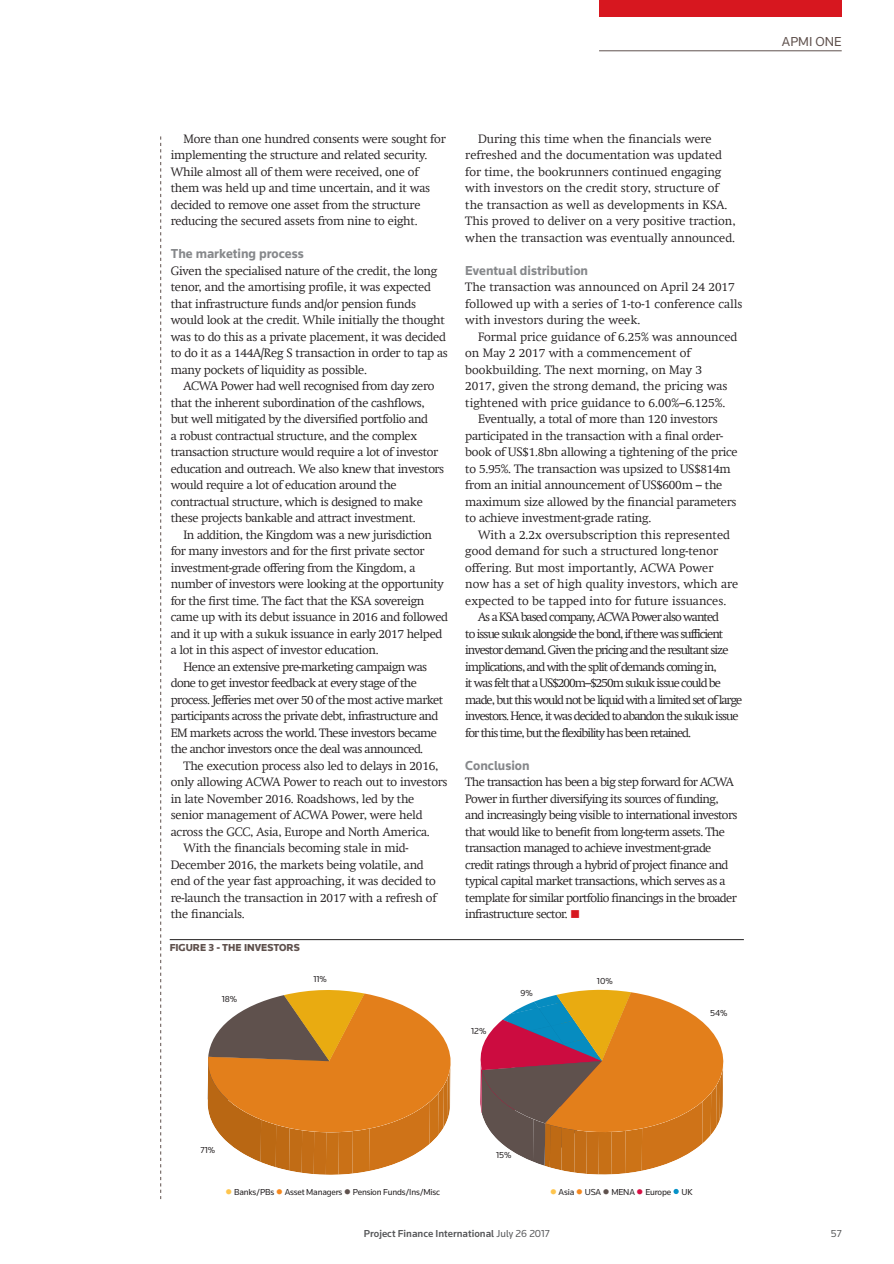
<style>
.page{position:relative;width:894px;height:1264px;background:#fff}
.page>*{position:absolute;margin:0;border:0;box-sizing:border-box;transform-origin:0 0}
._03_Crosshead{font:700 13.5px "Knowledge";color:#86888b}
.t1{font:13.5px "Knowledge";color:#5f514d}
.Body_Text{font:300 12px/16.5px "Thomson Swift";letter-spacing:-.02em;color:#231f20}
.Body_Text-2{font:300 12px/16.5px "Thomson Swift";color:#231f20}
.Body_Text-3{font:300 12px/16.5px "Thomson Swift";letter-spacing:-.05em;color:#231f20}
.Body_Text-4{font:300 12px/16.5px "Thomson Swift";letter-spacing:-.08em;color:#231f20}
.t2{font:500 10.5px "Knowledge";color:#57585a}
._30_Graphic_heading{font:900 10.5px "Knowledge";color:#5f514d}
.t3{font:10.5px "Knowledge";color:#57585a}
.t4{font:9px "Knowledge";letter-spacing:-.02em;color:#231f20}
.s1{color:#d7171f}
.s2{font-weight:400}
</style>
<div class="page">
<svg style="left:160px;top:136px;width:1px;height:1063px"></svg>
<hr style="left:599px;top:51px;width:242px;height:1px;background:#5f514d">
<div style="left:599px;top:0;width:242px;height:17px;background:#d7171f"></div>
<svg style="left:207px;top:990px;width:244px;height:184px"></svg>
<svg style="left:480px;top:989px;width:244px;height:185px"></svg>
<hr style="left:170px;top:939px;width:574px;height:1px;background:#231f20">
<p class="Body_Text" style="left:171px;top:130px;width:276px;text-indent:13px">More than one hundred consents were sought for implementing the structure and related security.<br>While almost all of them were received, one of them was held up and time uncertain, and it was decided to remove one asset from the structure reducing the secured assets from nine to eight.</p>
<p class="_03_Crosshead" style="left:171px;top:245px;width:134px">The marketing process</p>
<p class="Body_Text" style="left:171px;top:262px;width:279px">Given the specialised nature of the credit, the long tenor, and the amortising profile, it was expected that infrastructure funds and/or pension funds would look at the credit. While initially the thought was to do this as a private placement, it was decided to do it as a 144A/Reg S transaction in order to tap as many pockets of liquidity as possible.</p>
<p class="Body_Text" style="left:171px;top:378px;width:275px;text-indent:13px">ACWA Power had well recognised from day zero that the inherent subordination of the cashflows, but well mitigated by the diversified portfolio and<br>a robust contractual structure, and the complex transaction structure would require a lot of investor education and outreach. We also knew that investors would require a lot of education around the contractual structure, which is designed to make these projects bankable and attract investment.</p>
<p class="Body_Text" style="left:171px;top:526px;width:279px;text-indent:13px">In addition, the Kingdom was a new jurisdiction for many investors and for the first private sector investment-grade offering from the Kingdom, a number of investors were looking at the opportunity for the first time. The fact that the KSA sovereign came up with its debut issuance in 2016 and followed and it up with a sukuk issuance in early 2017 helped a lot in this aspect of investor education.</p>
<p class="Body_Text-3" style="left:171px;top:658px;width:274px;text-indent:13px">Hence an extensive pre-marketing campaign was done to get investor feedback at every stage of the process. Jefferies met over 50 of the most active market participants across the private debt, infrastructure and EM markets across the world. These investors became the anchor investors once the deal was announced.</p>
<p class="Body_Text" style="left:171px;top:757px;width:278px;text-indent:13px">The execution process also led to delays in 2016, only allowing ACWA Power to reach out to investors in late November 2016. Roadshows, led by the senior management of ACWA Power, were held across the GCC, Asia, Europe and North America.</p>
<p class="Body_Text" style="left:171px;top:840px;width:267px;text-indent:13px">With the financials becoming stale in mid-December 2016, the markets being volatile, and end of the year fast approaching, it was decided to re-launch the transaction in 2017 with a refresh of the financials.</p>
<p class="_30_Graphic_heading" style="left:170px;top:941px;width:132px">FIGURE 3 - THE INVESTORS</p>
<p class="t4" style="left:222px;top:994px;width:17px">18%</p>
<p class="t4" style="left:313px;top:973px;width:15px">11%</p>
<p class="Body_Text-2" style="left:465px;top:130px;width:272px;text-indent:13px">During this time when the financials were refreshed and the documentation was updated for time, the bookrunners continued engaging with investors on the credit story, structure of the transaction as well as developments in KSA.<br>This proved to deliver on a very positive traction, when the transaction was eventually announced.</p>
<p class="_03_Crosshead" style="left:465px;top:262px;width:124px">Eventual distribution</p>
<p class="Body_Text-2" style="left:465px;top:279px;width:279px">The transaction was announced on April 24 2017 followed up with a series of 1-to-1 conference calls with investors during the week.</p>
<p class="Body_Text-2" style="left:465px;top:328px;width:274px;text-indent:13px">Formal price guidance of 6.25% was announced on May 2 2017 with a commencement of bookbuilding. The next morning, on May 3<br>2017, given the strong demand, the pricing was tightened with price guidance to 6.00%–6.125%.</p>
<p class="Body_Text" style="left:465px;top:411px;width:274px;text-indent:13px">Eventually, a total of more than 120 investors participated in the transaction with a final order&shy;book of US$1.8bn allowing a tightening of the price to 5.95%. The transaction was upsized to US$814m from an initial announcement of US$600m – the maximum size allowed by the financial parameters to achieve investment-grade rating.</p>
<p class="Body_Text-2" style="left:465px;top:526px;width:274px;text-indent:13px">With a 2.2x oversubscription this represented good demand for such a structured long-tenor offering. But most importantly, ACWA Power now has a set of high quality investors, which are expected to be tapped into for future issuances.</p>
<p class="Body_Text-4" style="left:465px;top:609px;width:278px;text-indent:13px">As a KSA based company, ACWA Power also wanted<br>to issue sukuk alongside the bond, if there was sufficient investor demand. Given the pricing and the resultant size implications, and with the split of demands coming in,<br>it was felt that a US$200m–$250m sukuk issue could be made, but this would not be liquid with a limited set of large investors. Hence, it was decided to abandon the sukuk issue for this time, but the flexibility has been retained.</p>
<p class="_03_Crosshead" style="left:465px;top:757px;width:66px">Conclusion</p>
<p class="Body_Text-3" style="left:465px;top:774px;width:274px">The transaction has been a big step forward for ACWA Power in further diversifying its sources of funding, and increasingly being visible to international investors that would like to benefit from long-term assets. The transaction managed to achieve investment-grade credit ratings through a hybrid of project finance and typical capital market transactions, which serves as a template for similar portfolio financings in the broader infrastructure sector. <span class="s1">■</span></p>
<p class="t4" style="left:471px;top:1025px;width:17px">12%</p>
<p class="t4" style="left:520px;top:987px;width:14px">9%</p>
<p class="t4" style="left:597px;top:975px;width:17px">10%</p>
<p class="t4" style="left:710px;top:1007px;width:19px">54%</p>
<p class="t1" style="left:782px;top:34px;width:61px">APMI ONE</p>
<p class="t4" style="left:200px;top:1144px;width:16px">71%</p>
<p class="t4" style="left:234px;top:1186px;width:207px">Banks/PBs Asset Managers Pension Funds/Ins/Misc</p>
<p class="t4" style="left:496px;top:1149px;width:17px">15%</p>
<p class="t4" style="left:558px;top:1186px;width:135px">Asia USA MENA Europe UK</p>
<p class="t2" style="left:364px;top:1227px;width:187px">Project Finance International <span class="s2">July 26 2017</span></p>
<p class="t3" style="left:831px;top:1227px;width:12px">57</p>
</div>
